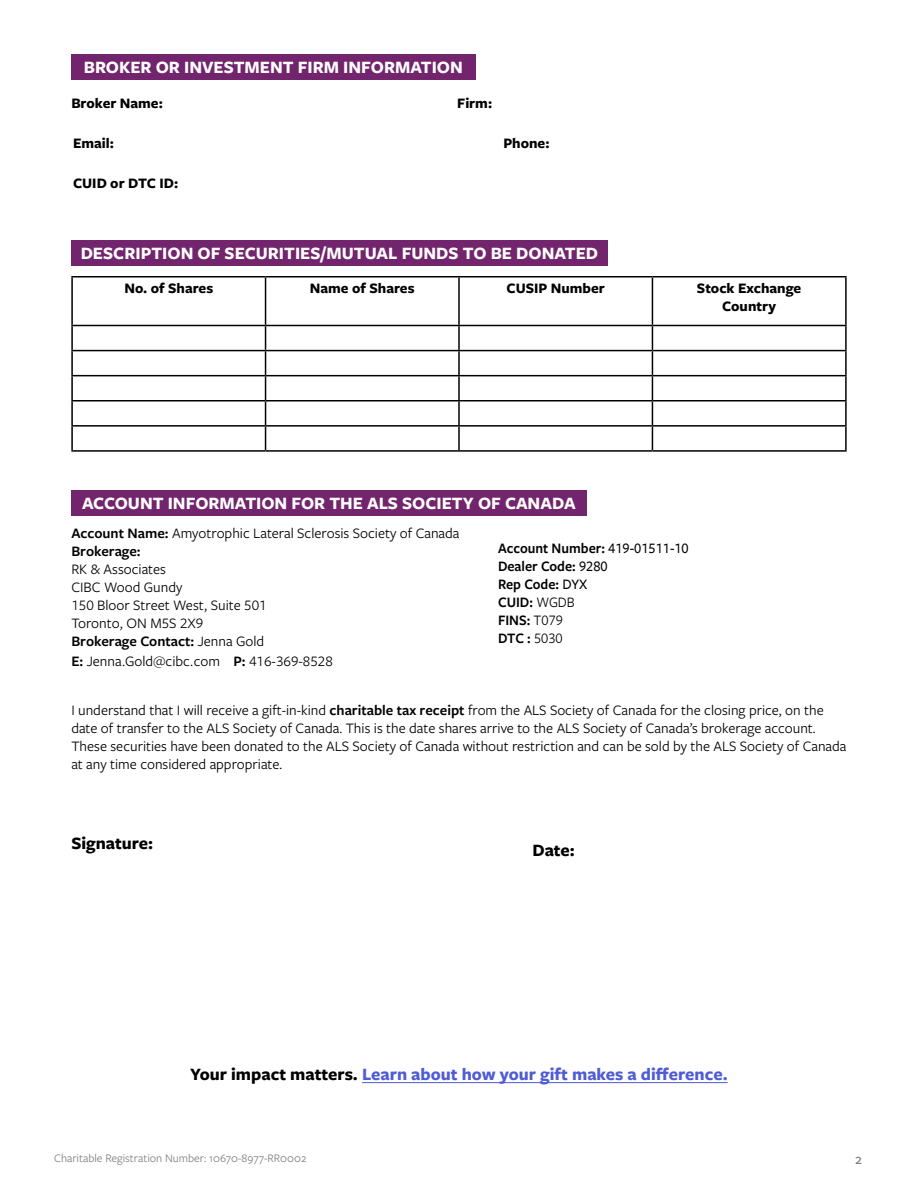
<style>
.page{position:relative;width:918px;height:1188px;background:#fff}
.page>*{position:absolute;margin:0;border:0;box-sizing:border-box;transform-origin:0 0}
.t1{font:700 18px "Freight Sans Pro";color:#fff}
.t2{font:700 18px "Freight Sans Pro";color:#4f5cd6}
.t3{font:700 18px "Freight Sans Pro";color:#000}
.t4{font:15px/18px "Freight Sans Pro";color:#000}
.t5{font:700 15px/18px "Freight Sans Pro";color:#000;text-align:center}
.t6{font:600 15px/18px "Freight Sans Pro";color:#000;scale:.95 1}
.t7{font:500 15px "Freight Sans Pro";color:#808080}
.t8{font:12px "Freight Sans Pro";color:#808080}
.s1{font-weight:600}
.s2{font-weight:500}
.s3{font-weight:400}
.s4{color:#000}
</style>
<div class="page">
<div style="left:71px;top:54px;width:405px;height:26px;background:#72246c"></div>
<div style="left:71px;top:240px;width:537px;height:26px;background:#72246c"></div>
<hr style="left:71px;top:276px;width:195px;height:2px;background:#000">
<hr style="left:71px;top:278px;width:2px;height:47px;background:#000">
<hr style="left:266px;top:276px;width:193px;height:2px;background:#000">
<hr style="left:265px;top:278px;width:1px;height:47px;background:#000">
<hr style="left:459px;top:276px;width:193px;height:2px;background:#000">
<hr style="left:458px;top:278px;width:2px;height:47px;background:#000">
<hr style="left:652px;top:276px;width:195px;height:2px;background:#000">
<hr style="left:652px;top:278px;width:1px;height:47px;background:#000">
<hr style="left:845px;top:278px;width:2px;height:47px;background:#000">
<hr style="left:71px;top:325px;width:195px;height:1px;background:#000">
<hr style="left:71px;top:326px;width:2px;height:24px;background:#000">
<hr style="left:266px;top:325px;width:193px;height:1px;background:#000">
<hr style="left:459px;top:325px;width:193px;height:1px;background:#000">
<hr style="left:458px;top:326px;width:2px;height:24px;background:#000">
<hr style="left:652px;top:325px;width:195px;height:1px;background:#000">
<hr style="left:845px;top:326px;width:2px;height:24px;background:#000">
<hr style="left:71px;top:350px;width:195px;height:1px;background:#000">
<hr style="left:71px;top:351px;width:2px;height:24px;background:#000">
<hr style="left:266px;top:350px;width:193px;height:1px;background:#000">
<hr style="left:459px;top:350px;width:193px;height:1px;background:#000">
<hr style="left:458px;top:351px;width:2px;height:24px;background:#000">
<hr style="left:652px;top:350px;width:195px;height:1px;background:#000">
<hr style="left:845px;top:351px;width:2px;height:24px;background:#000">
<hr style="left:71px;top:375px;width:195px;height:1px;background:#000">
<hr style="left:71px;top:376px;width:2px;height:24px;background:#000">
<hr style="left:266px;top:375px;width:193px;height:1px;background:#000">
<hr style="left:459px;top:375px;width:193px;height:1px;background:#000">
<hr style="left:458px;top:376px;width:2px;height:24px;background:#000">
<hr style="left:652px;top:375px;width:195px;height:1px;background:#000">
<hr style="left:845px;top:376px;width:2px;height:24px;background:#000">
<hr style="left:71px;top:400px;width:195px;height:2px;background:#000">
<hr style="left:71px;top:402px;width:2px;height:23px;background:#000">
<hr style="left:266px;top:400px;width:193px;height:2px;background:#000">
<hr style="left:459px;top:400px;width:193px;height:2px;background:#000">
<hr style="left:458px;top:402px;width:2px;height:23px;background:#000">
<hr style="left:652px;top:400px;width:195px;height:2px;background:#000">
<hr style="left:845px;top:402px;width:2px;height:23px;background:#000">
<hr style="left:71px;top:425px;width:195px;height:2px;background:#000">
<hr style="left:71px;top:427px;width:2px;height:23px;background:#000">
<hr style="left:266px;top:425px;width:193px;height:2px;background:#000">
<svg style="left:265px;top:326px;width:1px;height:124px"></svg>
<hr style="left:459px;top:425px;width:193px;height:2px;background:#000">
<hr style="left:458px;top:427px;width:2px;height:23px;background:#000">
<hr style="left:652px;top:425px;width:195px;height:2px;background:#000">
<svg style="left:652px;top:326px;width:1px;height:124px"></svg>
<hr style="left:845px;top:427px;width:2px;height:23px;background:#000">
<hr style="left:71px;top:450px;width:195px;height:2px;background:#000">
<hr style="left:266px;top:450px;width:193px;height:2px;background:#000">
<hr style="left:459px;top:450px;width:193px;height:2px;background:#000">
<hr style="left:652px;top:450px;width:195px;height:2px;background:#000">
<div style="left:71px;top:490px;width:515px;height:26px;background:#72246c"></div>
<hr style="left:362px;top:1082px;width:366px;height:1px;background:#4f5cd6">
<p class="t1" style="left:84px;top:55px;width:381px">BROKER OR INVESTMENT FIRM INFORMATION</p>
<p class="t5" style="left:71px;top:94px;width:93px">Broker Name:</p>
<p class="t5" style="left:73px;top:134px;width:42px">Email:</p>
<p class="t5" style="left:503px;top:134px;width:48px">Phone:</p>
<p class="t5" style="left:73px;top:174px;width:107px">CUID or DTC ID:</p>
<p class="t5" style="left:457px;top:94px;width:36px">Firm:</p>
<p class="t1" style="left:81px;top:241px;width:519px">DESCRIPTION OF SECURITIES/MUTUAL FUNDS TO BE DONATED</p>
<p class="t5" style="left:124px;top:278px;width:90px">No. of Shares</p>
<p class="t5" style="left:310px;top:278px;width:106px">Name of Shares</p>
<p class="t5" style="left:506px;top:278px;width:100px">CUSIP Number</p>
<p class="t5" style="left:697px;top:278px;width:106px">Stock Exchange<br>Country</p>
<p class="t1" style="left:82px;top:491px;width:495px">ACCOUNT INFORMATION FOR THE ALS SOCIETY OF CANADA</p>
<p class="t4" style="left:71px;top:524px;width:390px"><span class="s1">Account Name:</span> Amyotrophic Lateral Sclerosis Society of Canada<br><span class="s1">Brokerage:</span></p>
<p class="t4" style="left:71px;top:560px;width:197px">RK &amp; Associates<br>CIBC Wood Gundy<br>150 Bloor Street West, Suite 501<br>Toronto, ON M5S 2X9<br><span class="s1">Brokerage Contact:</span> Jenna Gold</p>
<p class="t4" style="left:71px;top:652px;width:263px"><span class="s1">E:</span> Jenna.Gold@cibc.com <span class="s1">P:</span> 416-369-8528</p>
<p class="t6" style="left:498px;top:539px;width:202px">Account Number: <span class="s2">419-01511-10<br></span>Dealer Code: <span class="s2">9280<br></span>Rep Code: <span class="s2">DYX<br></span>CUID: <span class="s3">WGDB<br></span>FINS: <span class="s3">T079<br></span>DTC : <span class="s3">5030</span></p>
<p class="t4" style="left:71px;top:701px;width:777px">I understand that I will receive a gift-in-kind <span class="s1">charitable tax receipt</span> from the ALS Society of Canada for the closing price, on the date of transfer to the ALS Society of Canada. This is the date shares arrive to the ALS Society of Canada’s brokerage account.<br>These securities have been donated to the ALS Society of Canada without restriction and can be sold by the ALS Society of Canada at any time considered appropriate.</p>
<p class="t3" style="left:71px;top:831px;width:83px">Signature:</p>
<p class="t3" style="left:533px;top:837px;width:44px">Date:</p>
<p class="t2" style="left:190px;top:1062px;width:539px"><span class="s4">Your impact matters.</span> Learn about how your gift makes a difference.</p>
<p class="t8" style="left:54px;top:1150px;width:254px">Charitable Registration Number: 10670-8977-RR0002</p>
<p class="t7" style="left:855px;top:1149px;width:8px">2</p>
</div>
